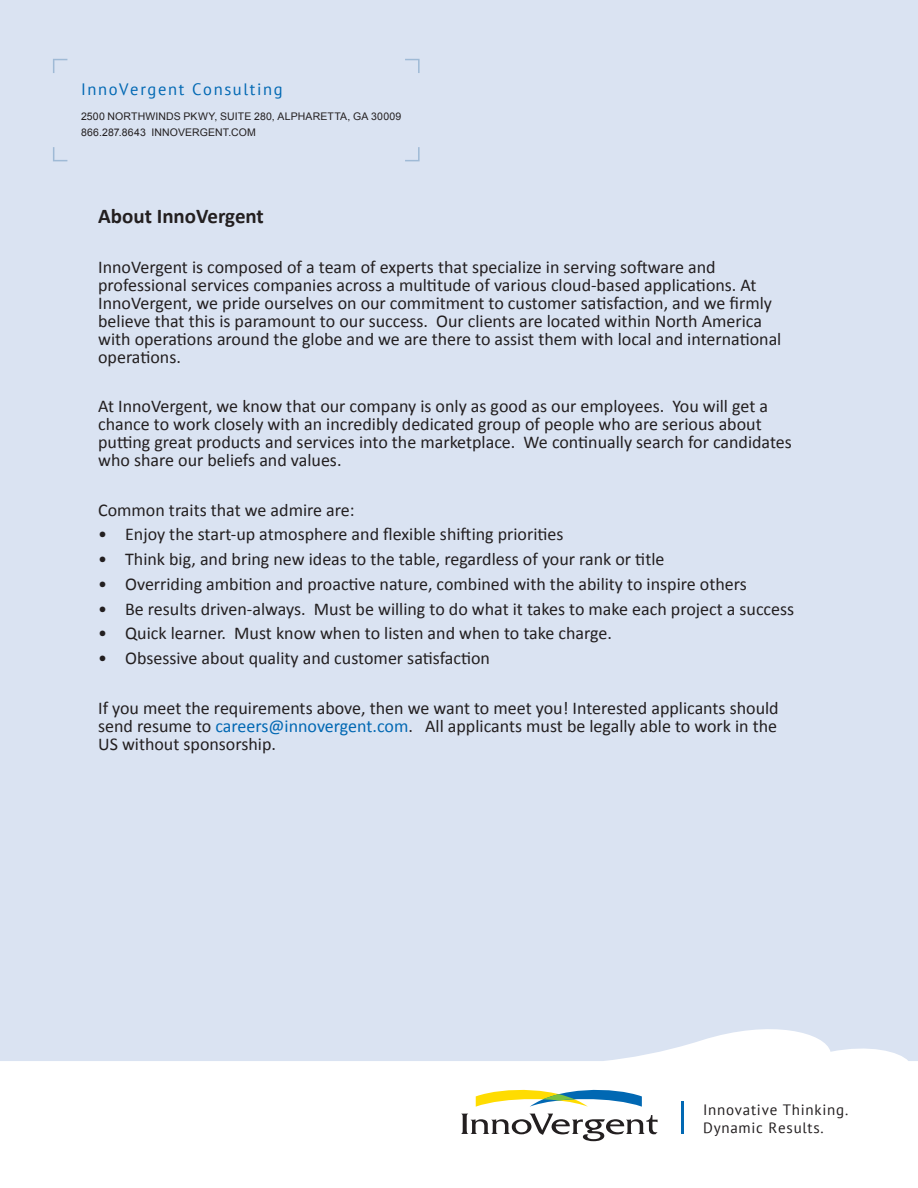
<style>
.page{position:relative;width:918px;height:1188px;background:#fff}
.page>*{position:absolute;margin:0;border:0;box-sizing:border-box;transform-origin:0 0}
.t1{font:700 21px "Calibri";color:#231f20}
.t2{font:18px/18px "Calibri";color:#231f20}
.t3{font:16.5px "PT Sans";letter-spacing:.1em;color:#0168b3}
.t4{font:15px/18px "PT Sans";letter-spacing:.05em;color:#231f20}
.t5{font:10.5px/16.5px "Arial";letter-spacing:.015em;color:#231f20}
.s1{color:#0168b3}
</style>
<div class="page">
<div style="left:0;top:0;width:918px;height:1072px;background:#dae3f2"></div>
<svg style="left:0;top:1029px;width:918px;height:113px"></svg>
<hr style="left:682px;top:1102px;width:2px;height:32px;background:#0168b3">
<svg style="left:53px;top:59px;width:14px;height:14px"></svg>
<svg style="left:53px;top:147px;width:14px;height:14px"></svg>
<svg style="left:405px;top:147px;width:15px;height:14px"></svg>
<svg style="left:405px;top:59px;width:15px;height:14px"></svg>
<svg style="left:461px;top:1114px;width:197px;height:27px"></svg>
<svg style="left:476px;top:1090px;width:166px;height:17px"></svg>
<p class="t3" style="left:81px;top:78px;width:203px">InnoVergent Consulting</p>
<p class="t5" style="left:81px;top:108px;width:322px">2500 NORTHWINDS PKWY, SUITE 280, ALPHARETTA, GA 30009<br>866.287.8643 INNOVERGENT.COM</p>
<p class="t1" style="left:98px;top:203px;width:167px">About InnoVergent</p>
<p class="t2" style="left:98px;top:258px;width:685px">InnoVergent is composed of a team of experts that specialize in serving software and professional services companies across a multitude of various cloud-based applications. At InnoVergent, we pride ourselves on our commitment to customer satisfaction, and we firmly believe that this is paramount to our success. Our clients are located within North America with operations around the globe and we are there to assist them with local and international operations.</p>
<p class="t2" style="left:98px;top:397px;width:695px">At InnoVergent, we know that our company is only as good as our employees. You will get a chance to work closely with an incredibly dedicated group of people who are serious about putting great products and services into the marketplace. We continually search for candidates who share our beliefs and values.</p>
<p class="t2" style="left:98px;top:501px;width:258px">Common traits that we admire are:</p>
<p class="t2" style="left:98px;top:526px;width:467px">• Enjoy the start-up atmosphere and flexible shifting priorities</p>
<p class="t2" style="left:98px;top:550px;width:568px">• Think big, and bring new ideas to the table, regardless of your rank or title</p>
<p class="t2" style="left:98px;top:575px;width:650px">• Overriding ambition and proactive nature, combined with the ability to inspire others</p>
<p class="t2" style="left:98px;top:600px;width:698px">• Be results driven-always. Must be willing to do what it takes to make each project a success</p>
<p class="t2" style="left:98px;top:625px;width:515px">• Quick learner. Must know when to listen and when to take charge.</p>
<p class="t2" style="left:98px;top:649px;width:393px">• Obsessive about quality and customer satisfaction</p>
<p class="t2" style="left:98px;top:699px;width:682px;text-align:justify">If you meet the requirements above, then we want to meet you! Interested applicants should send resume to <span class="s1">careers@innovergent.com</span>. All applicants must be legally able to work in the US without sponsorship.</p>
<p class="t4" style="left:703px;top:1101px;width:147px">Innovative Thinking.<br>Dynamic Results.</p>
</div>
